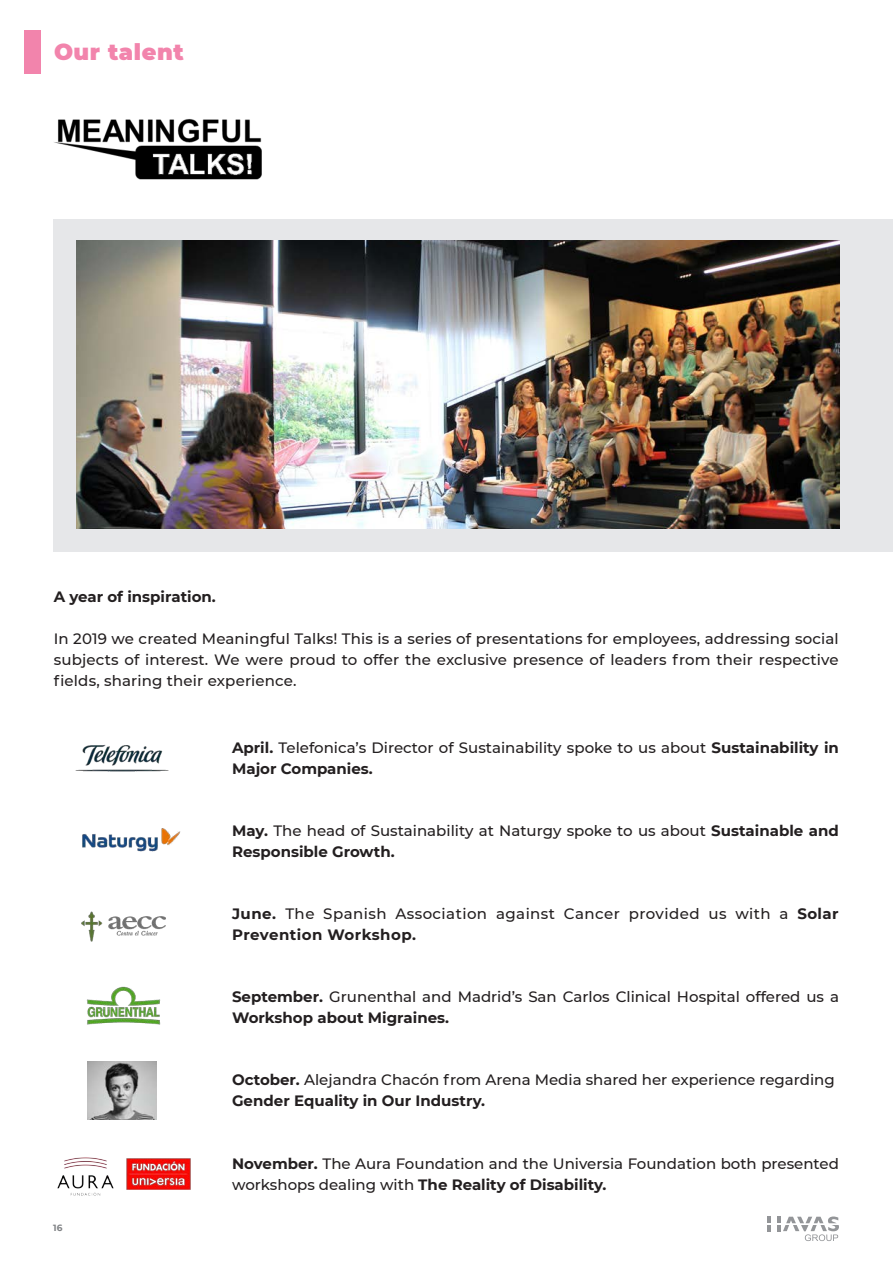
<style>
.page{position:relative;width:893px;height:1263px;background:#fff}
.page>*{position:absolute;margin:0;border:0;box-sizing:border-box;transform-origin:0 0}
.t1{font:900 22.5px "Montserrat";letter-spacing:.025em;color:#f284ac}
.t2{font:500 15px/21px "Montserrat";color:#231f20}
.t3{font:500 15px/21px "Montserrat";letter-spacing:.03em;color:#231f20}
.t4{font:700 15px "Montserrat";color:#231f20}
.t5{font:700 9px "Montserrat";color:#808285}
.s1{font-weight:700}
</style>
<div class="page">
<svg style="left:767px;top:1217px;width:4px;height:14px"></svg>
<svg style="left:778px;top:1216px;width:61px;height:25px"></svg>
<div style="left:24px;top:30px;width:17px;height:44px;background:#f284ac"></div>
<img style="left:54px;top:119px;width:208px;height:61px">
<img style="left:75px;top:744px;width:94px;height:28px">
<div style="left:54px;top:219px;width:839px;height:332px;background:#e6e7e9"></div>
<img style="left:77px;top:240px;width:763px;height:289px">
<img style="left:82px;top:828px;width:99px;height:24px">
<img style="left:81px;top:911px;width:85px;height:31px">
<img style="left:86px;top:986px;width:75px;height:39px">
<img style="left:88px;top:1061px;width:69px;height:58px">
<img style="left:57px;top:1157px;width:56px;height:39px">
<img style="left:113px;top:1158px;width:78px;height:32px">
<p class="t1" style="left:54px;top:35px;width:131px">Our talent</p>
<p class="t4" style="left:54px;top:586px;width:164px">A year of inspiration.</p>
<p class="t2" style="left:54px;top:627px;width:786px;text-align:justify">In 2019 we created Meaningful Talks! This is a series of presentations for employees, addressing social subjects of interest. We were proud to offer the exclusive presence of leaders from their respective fields, sharing their experience.</p>
<p class="t2" style="left:232px;top:736px;width:608px"><span class="s1">April.</span> Telefonica’s Director of Sustainability spoke to us about <span class="s1">Sustainability in<br>Major Companies.</span></p>
<p class="t2" style="left:232px;top:819px;width:608px"><span class="s1">May.</span> The head of Sustainability at Naturgy spoke to us about <span class="s1">Sustainable and<br>Responsible Growth.</span></p>
<p class="t3" style="left:232px;top:903px;width:608px"><span class="s1">June.</span> The Spanish Association against Cancer provided us with a <span class="s1">Solar<br>Prevention Workshop.</span></p>
<p class="t2" style="left:232px;top:986px;width:608px"><span class="s1">September.</span> Grunenthal and Madrid’s San Carlos Clinical Hospital offered us a<br><span class="s1">Workshop about Migraines.</span></p>
<p class="t2" style="left:232px;top:1069px;width:604px"><span class="s1">October.</span> Alejandra Chacón from Arena Media shared her experience regarding</p>
<p class="t4" style="left:232px;top:1090px;width:255px">Gender Equality in Our Industry.</p>
<p class="t5" style="left:53px;top:1221px;width:11px">16</p>
<p class="t2" style="left:232px;top:1152px;width:608px"><span class="s1">November.</span> The Aura Foundation and the Universia Foundation both presented workshops dealing with <span class="s1">The Reality of Disability.</span></p>
</div>
